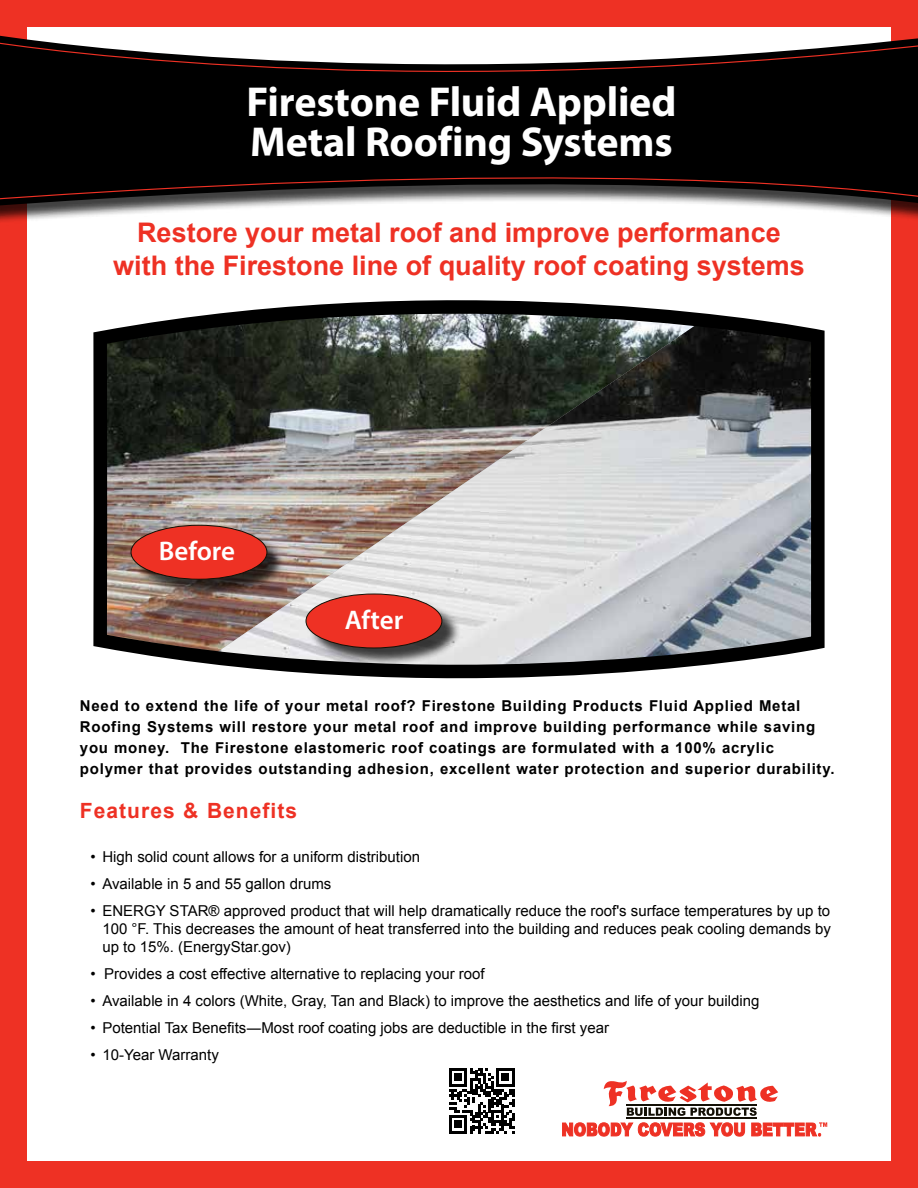
<style>
.page{position:relative;width:918px;height:1188px;background:#ee3124}
.page>*{position:absolute;margin:0;border:0;box-sizing:border-box;transform-origin:0 0}
.t1{font:700 42px/40px "Myriad Pro";letter-spacing:-.005em;color:#fff}
.t2{font:700 27px/32.4px "Arial";color:#ee3124;text-align:center}
.t3{font:600 27px "Myriad Pro";color:#fff}
.t4{font:700 21px "Arial";letter-spacing:.05em;color:#ee3124}
.t5{font:15px/18px "Arial";color:#000;text-align:justify}
.t6{font:700 15px/21px "Arial";letter-spacing:.05em;color:#000}
</style>
<div class="page">
<div style="left:27px;top:27px;width:864px;height:1134px;background:#fff"></div>
<svg style="left:449px;top:1068px;width:65px;height:66px"></svg>
<img style="left:93px;top:300px;width:732px;height:379px">
<svg style="left:562px;top:1122px;width:183px;height:14px"></svg>
<svg style="left:751px;top:1122px;width:76px;height:14px"></svg>
<svg style="left:604px;top:1081px;width:174px;height:35px"></svg>
<hr style="left:627px;top:1118px;width:130px;height:1px;background:#141006">
<hr style="left:627px;top:1105px;width:130px;height:1px;background:#141006">
<div style="left:0;top:34px;width:918px;height:192px;background:#000;opacity:.75"></div>
<svg style="left:0;top:34px;width:918px;height:174px"></svg>
<svg style="left:0;top:38px;width:918px;height:164px;background:#262323"></svg>
<div style="left:133px;top:527px;width:153px;height:71px;background:#000;opacity:.75"></div>
<div style="left:131px;top:525px;width:136px;height:54px;background:#ee3124;border-radius:50%"></div>
<div style="left:131px;top:525px;width:136px;height:55px;border:1px solid #141006;border-radius:50%"></div>
<div style="left:308px;top:596px;width:153px;height:71px;background:#000;opacity:.75"></div>
<div style="left:306px;top:594px;width:136px;height:54px;background:#ee3124;border-radius:50%"></div>
<div style="left:306px;top:594px;width:136px;height:54px;border:1px solid #141006;border-radius:50%"></div>
<h1 class="t1" style="left:247px;top:80px;width:431px">Firestone Fluid Applied<br>Metal Roofing Systems</h1>
<h2 class="t2" style="left:113px;top:217px;width:693px">Restore your metal roof and improve performance with the Firestone line of quality roof coating systems</h2>
<h2 class="t3" style="left:159px;top:534px;width:78px">Before</h2>
<h2 class="t3" style="left:345px;top:602px;width:60px">After</h2>
<p class="t6" style="left:80px;top:696px;width:756px">Need to extend the life of your metal roof? Firestone Building Products Fluid Applied Metal Roofing Systems will restore your metal roof and improve building performance while saving you money. The Firestone elastomeric roof coatings are formulated with a 100% acrylic polymer that provides outstanding adhesion, excellent water protection and superior durability.</p>
<h3 class="t4" style="left:80px;top:797px;width:219px">Features &amp; Benefits</h3>
<p class="t5" style="left:90px;top:848px;width:331px">• High solid count allows for a uniform distribution</p>
<p class="t5" style="left:90px;top:875px;width:243px">• Available in 5 and 55 gallon drums</p>
<p class="t5" style="left:102px;top:902px;width:730px;text-indent:-12px">• ENERGY STAR® approved product that will help dramatically reduce the roof's surface temperatures by up to 100 °F. This decreases the amount of heat transferred into the building and reduces peak cooling demands by up to 15%. (EnergyStar.gov)</p>
<p class="t5" style="left:90px;top:965px;width:396px">• Provides a cost effective alternative to replacing your roof</p>
<p class="t5" style="left:90px;top:992px;width:670px">• Available in 4 colors (White, Gray, Tan and Black) to improve the aesthetics and life of your building</p>
<p class="t5" style="left:90px;top:1019px;width:520px">• Potential Tax Benefits―Most roof coating jobs are deductible in the first year</p>
<p class="t5" style="left:90px;top:1046px;width:130px">• 10-Year Warranty</p>
</div>
